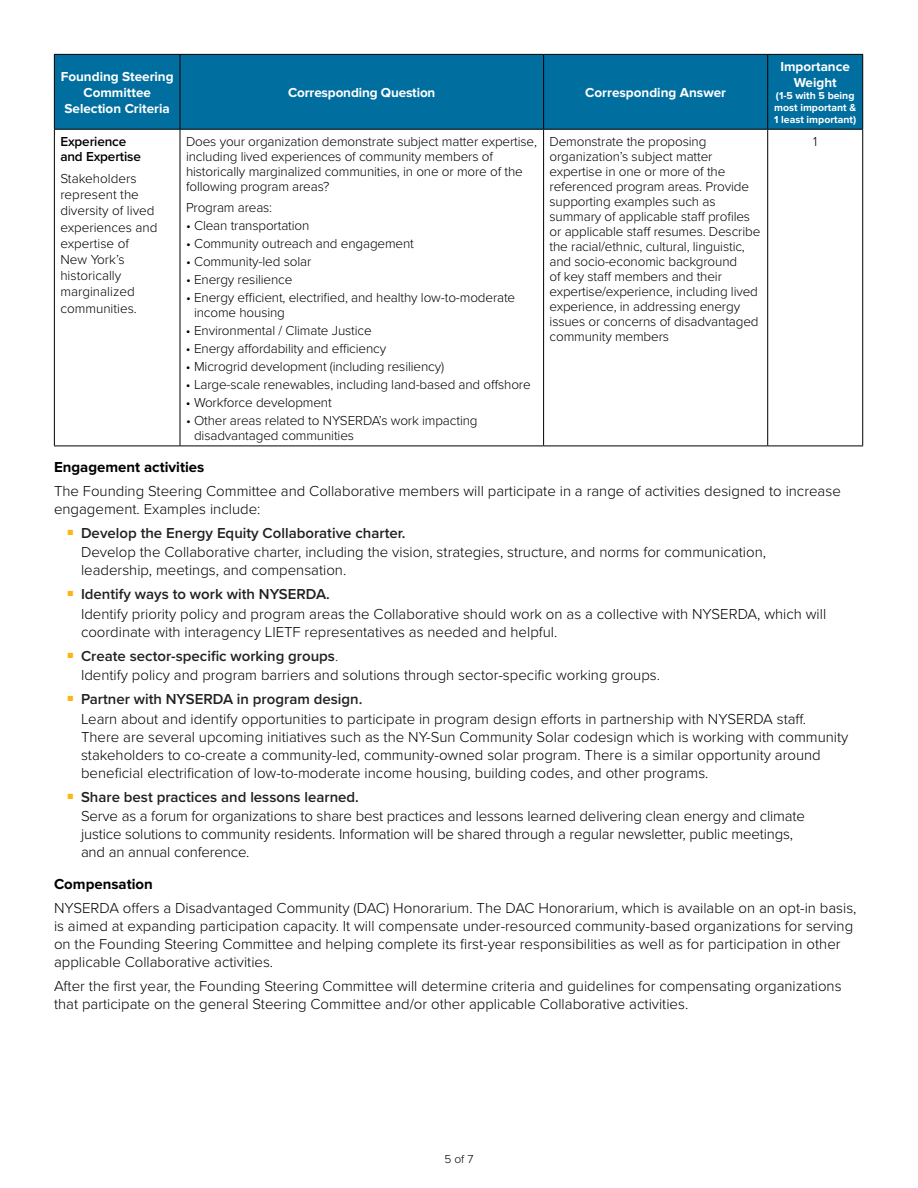
<style>
.page{position:relative;width:918px;height:1188px;background:#fff}
.page>*{position:absolute;margin:0;border:0;box-sizing:border-box;transform-origin:0 0}
.Bullet__2nd_Paragrap{font:300 15px/18px "Proxima Nova";color:#000}
.Body{font:300 15px/18px "Proxima Nova";color:#000}
.t1{font:600 15px "Proxima Nova";color:#222121}
.Sub_2{font:700 15px "Proxima Nova";color:#000}
.SubHead{font:300 13.5px/15px "Proxima Nova";letter-spacing:-.01em;color:#000}
.Body-2{font:300 13.5px/16.2px "Proxima Nova";color:#000}
.SubHead-2{font:700 13.5px/16.2px "Proxima Nova";color:#fff;text-align:center}
.Body-3{font:600 13.5px/15px "Proxima Nova";letter-spacing:-.01em;color:#000}
.t2{font:300 12px "Proxima Nova";color:#000}
.SubHead-3{font:700 10.5px/12px "Proxima Nova";color:#fff}
.s1{font-weight:300}
</style>
<div class="page">
<div style="left:55px;top:55px;width:807px;height:74px;background:#006e9f"></div>
<hr style="left:54px;top:54px;width:126px;height:1px;background:#000">
<hr style="left:54px;top:55px;width:1px;height:74px;background:#000">
<hr style="left:180px;top:54px;width:364px;height:1px;background:#000">
<hr style="left:180px;top:55px;width:1px;height:74px;background:#000">
<hr style="left:544px;top:54px;width:224px;height:1px;background:#000">
<hr style="left:543px;top:55px;width:1px;height:74px;background:#000">
<hr style="left:768px;top:54px;width:95px;height:1px;background:#000">
<hr style="left:767px;top:55px;width:1px;height:74px;background:#000">
<hr style="left:862px;top:55px;width:1px;height:74px;background:#000">
<hr style="left:54px;top:129px;width:126px;height:1px;background:#000">
<hr style="left:54px;top:130px;width:1px;height:316px;background:#000">
<hr style="left:180px;top:129px;width:364px;height:1px;background:#000">
<hr style="left:180px;top:130px;width:1px;height:316px;background:#000">
<hr style="left:544px;top:129px;width:224px;height:1px;background:#000">
<hr style="left:543px;top:130px;width:1px;height:316px;background:#000">
<hr style="left:768px;top:129px;width:95px;height:1px;background:#000">
<hr style="left:767px;top:130px;width:1px;height:316px;background:#000">
<hr style="left:862px;top:130px;width:1px;height:316px;background:#000">
<hr style="left:54px;top:446px;width:126px;height:1px;background:#000">
<hr style="left:180px;top:446px;width:364px;height:1px;background:#000">
<hr style="left:544px;top:446px;width:224px;height:1px;background:#000">
<hr style="left:768px;top:446px;width:95px;height:1px;background:#000">
<p class="SubHead-2" style="left:61px;top:69px;width:114px">Founding Steering<br>Committee<br>Selection Criteria</p>
<p class="Body-3" style="left:60px;top:134px;width:82px">Experience and Expertise</p>
<p class="Body-2" style="left:60px;top:170px;width:99px">Stakeholders represent the diversity of lived experiences and expertise of<br>New York’s historically marginalized communities.</p>
<p class="SubHead-2" style="left:288px;top:85px;width:149px">Corresponding Question</p>
<p class="SubHead-2" style="left:585px;top:85px;width:142px">Corresponding Answer</p>
<p class="SubHead-2" style="left:780px;top:59px;width:71px">Importance<br>Weight</p>
<p class="SubHead-3" style="left:774px;top:90px;width:84px">(1-5 with 5 being most important &amp;<br>1 least important)</p>
<p class="SubHead" style="left:186px;top:133px;width:352px">Does your organization demonstrate subject matter expertise, including lived experiences of community members of historically marginalized communities, in one or more of the following program areas?</p>
<p class="SubHead" style="left:186px;top:199px;width:88px">Program areas:</p>
<p class="SubHead" style="left:186px;top:217px;width:125px">• Clean transportation</p>
<p class="SubHead" style="left:186px;top:235px;width:229px">• Community outreach and engagement</p>
<p class="SubHead" style="left:186px;top:253px;width:127px">• Community-led solar</p>
<p class="SubHead" style="left:186px;top:271px;width:108px">• Energy resilience</p>
<p class="SubHead" style="left:194px;top:289px;width:323px;text-indent:-8px">• Energy efficient, electrified, and healthy low-to-moderate income housing</p>
<p class="SubHead" style="left:186px;top:322px;width:187px">• Environmental / Climate Justice</p>
<p class="SubHead" style="left:186px;top:340px;width:202px">• Energy affordability and efficiency</p>
<p class="SubHead" style="left:186px;top:358px;width:260px">• Microgrid development (including resiliency)</p>
<p class="SubHead" style="left:186px;top:376px;width:346px">• Large-scale renewables, including land-based and offshore</p>
<p class="SubHead" style="left:186px;top:394px;width:147px">• Workforce development</p>
<p class="SubHead" style="left:194px;top:412px;width:285px;text-indent:-8px">• Other areas related to NYSERDA’s work impacting disadvantaged communities</p>
<p class="SubHead" style="left:550px;top:133px;width:212px">Demonstrate the proposing organization’s subject matter expertise in one or more of the referenced program areas. Provide supporting examples such as summary of applicable staff profiles or applicable staff resumes. Describe the racial/ethnic, cultural, linguistic, and socio-economic background<br>of key staff members and their expertise/experience, including lived experience, in addressing energy issues or concerns of disadvantaged community members</p>
<p class="SubHead" style="left:813px;top:133px;width:6px">1</p>
<p class="Sub_2" style="left:54px;top:458px;width:152px">Engagement activities</p>
<p class="Body" style="left:54px;top:481px;width:788px">The Founding Steering Committee and Collaborative members will participate in a range of activities designed to increase engagement. Examples include:</p>
<p class="t1" style="left:68px;top:522px;width:339px"><sup>■</sup> Develop the Energy Equity Collaborative charter.</p>
<p class="Bullet__2nd_Paragrap" style="left:81px;top:542px;width:687px">Develop the Collaborative charter, including the vision, strategies, structure, and norms for communication, leadership, meetings, and compensation.</p>
<p class="t1" style="left:68px;top:583px;width:264px"><sup>■</sup> Identify ways to work with NYSERDA.</p>
<p class="Bullet__2nd_Paragrap" style="left:81px;top:604px;width:747px">Identify priority policy and program areas the Collaborative should work on as a collective with NYSERDA, which will coordinate with interagency LIETF representatives as needed and helpful.</p>
<p class="t1" style="left:68px;top:645px;width:272px"><sup>■</sup> Create sector-specific working groups<span class="s1">.</span></p>
<p class="Bullet__2nd_Paragrap" style="left:81px;top:665px;width:581px">Identify policy and program barriers and solutions through sector-specific working groups.</p>
<p class="t1" style="left:68px;top:688px;width:296px"><sup>■</sup> Partner with NYSERDA in program design.</p>
<p class="Bullet__2nd_Paragrap" style="left:81px;top:709px;width:769px">Learn about and identify opportunities to participate in program design efforts in partnership with NYSERDA staff.<br>There are several upcoming initiatives such as the NY-Sun Community Solar codesign which is working with community stakeholders to co-create a community-led, community-owned solar program. There is a similar opportunity around beneficial electrification of low-to-moderate income housing, building codes, and other programs.</p>
<p class="t1" style="left:68px;top:786px;width:293px"><sup>■</sup> Share best practices and lessons learned.</p>
<p class="Bullet__2nd_Paragrap" style="left:81px;top:806px;width:726px">Serve as a forum for organizations to share best practices and lessons learned delivering clean energy and climate justice solutions to community residents. Information will be shared through a regular newsletter, public meetings, and an annual conference.</p>
<p class="Sub_2" style="left:54px;top:875px;width:100px">Compensation</p>
<p class="Body" style="left:54px;top:898px;width:804px">NYSERDA offers a Disadvantaged Community (DAC) Honorarium. The DAC Honorarium, which is available on an opt-in basis, is aimed at expanding participation capacity. It will compensate under-resourced community-based organizations for serving on the Founding Steering Committee and helping complete its first-year responsibilities as well as for participation in other applicable Collaborative activities.</p>
<p class="Body" style="left:54px;top:976px;width:789px">After the first year, the Founding Steering Committee will determine criteria and guidelines for compensating organizations that participate on the general Steering Committee and/or other applicable Collaborative activities.</p>
<p class="t2" style="left:444px;top:1150px;width:31px">5 of 7</p>
</div>
